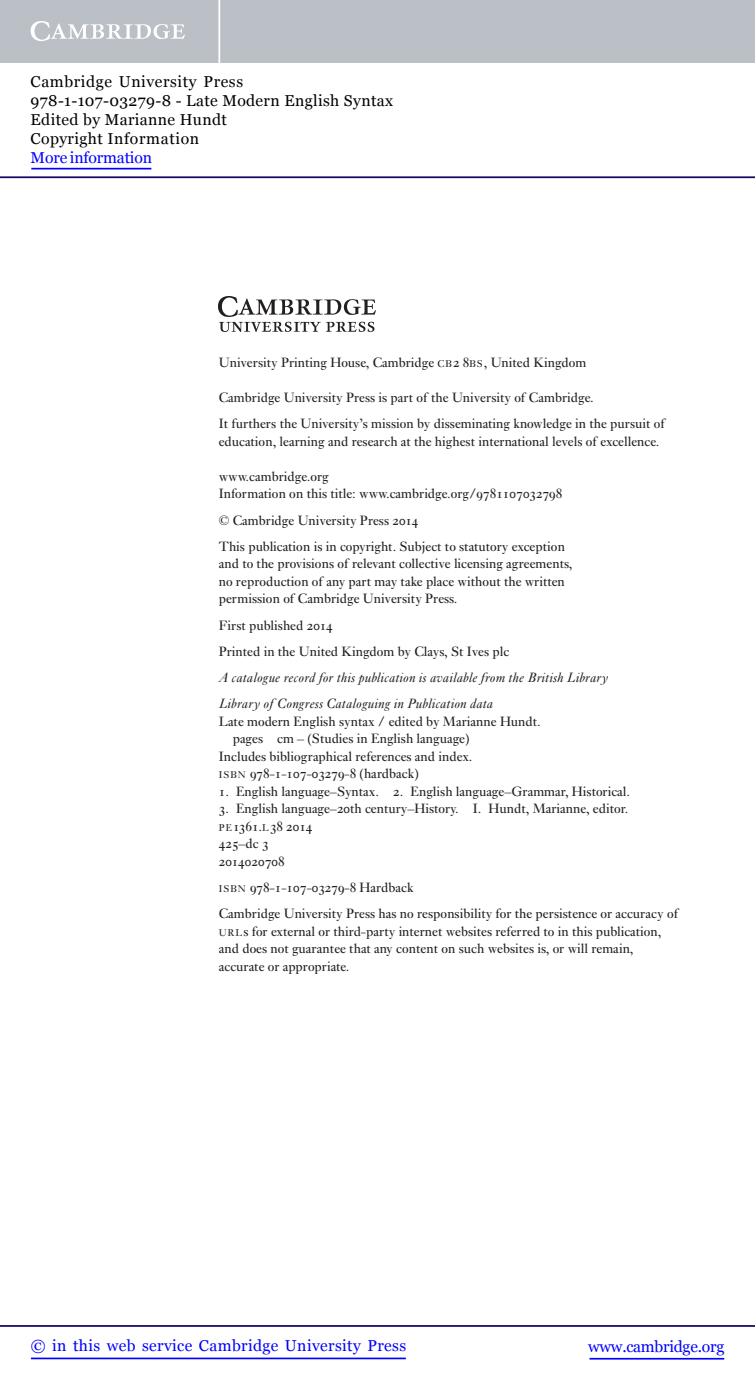
<style>
.page{position:relative;width:755px;height:1385px;background:#fff}
.page>*{position:absolute;margin:0;border:0;box-sizing:border-box;transform-origin:0 0}
.t1{font:15.75px/18.9px "Georgia";letter-spacing:.025em;color:#000}
.t2{font:15.75px "Georgia";letter-spacing:.025em;color:#00f}
.t3{font:15.75px "Georgia";letter-spacing:-.015em;color:#00f}
.t4{font:15.75px "Georgia";letter-spacing:-.01em;color:#00f}
.t5{font:14px/17.5px "Ehrhardt MT Std";color:#231f20}
.t6{font:italic 14px/26.2px "Ehrhardt MT Std";color:#231f20}
.t7{font:14px/17.5px "Ehrhardt Exp";color:#231f20}
.s1{font-size:10.15px}
.s2{font-family:"Ehrhardt Exp"}
.s3{font-family:"Ehrhardt MT Std";font-size:10.15px}
.s4{font-family:"Ehrhardt MT Std"}
</style>
<div class="page">
<img style="left:218px;top:297px;width:157px;height:34px">
<hr style="left:589px;top:1358px;width:134px;height:1px;background:#00f">
<hr style="left:0;top:1325px;width:754px;height:2px;background:#150666">
<hr style="left:31px;top:1357px;width:374px;height:2px;background:#00f">
<div style="left:0;top:0;width:754px;height:63px;background:#bac0c6"></div>
<svg style="left:31px;top:21px;width:154px;height:20px"></svg>
<hr style="left:218px;top:0;width:2px;height:63px;background:#fff">
<hr style="left:0;top:176px;width:754px;height:2px;background:#150666">
<hr style="left:31px;top:168px;width:120px;height:1px;background:#00f">
<p class="t1" style="left:31px;top:73px;width:364px">Cambridge University Press<br>978-1-107-03279-8 - Late Modern English Syntax<br>Edited by Marianne Hundt<br>Copyright Information</p>
<p class="t4" style="left:31px;top:148px;width:123px">More information</p>
<p class="t5" style="left:219px;top:355px;width:369px">University Printing House, Cambridge <span class="s1">CB</span><span class="s2">2 8</span> <span class="s1">BS</span> , United Kingdom</p>
<p class="t5" style="left:219px;top:386px;width:447px;line-height:26.2px">Cambridge University Press is part of the University of Cambridge.<br>It furthers the University’s mission by disseminating knowledge in the pursuit of</p>
<p class="t5" style="left:219px;top:434px;width:442px">education, learning and research at the highest international levels of excellence.</p>
<p class="t5" style="left:219px;top:469px;width:345px">www.cambridge.org<br>Information on this title: www.cambridge.org/<span class="s2">9781107032798</span></p>
<p class="t5" style="left:219px;top:508px;width:347px;line-height:26.2px">© Cambridge University Press <span class="s2">2014<br></span>This publication is in copyright. Subject to statutory exception</p>
<p class="t5" style="left:219px;top:556px;width:355px">and to the provisions of relevant collective licensing agreements, no reproduction of any part may take place without the written permission of Cambridge University Press.</p>
<p class="t5" style="left:219px;top:613px;width:292px;line-height:26.2px">First published <span class="s2">2014<br></span>Printed in the United Kingdom by Clays, St Ives plc</p>
<p class="t6" style="left:219px;top:666px;width:391px">A catalogue record for this publication is available from the British Library<br>Library of Congress Cataloguing in Publication data</p>
<p class="t5" style="left:219px;top:714px;width:323px">Late modern English syntax / edited by Marianne Hundt.</p>
<p class="t5" style="left:233px;top:731px;width:238px">pages cm – (Studies in English language)</p>
<p class="t5" style="left:219px;top:749px;width:255px">Includes bibliographical references and index.</p>
<p class="t7" style="left:219px;top:766px;width:201px"><span class="s3">ISBN</span> 978<span class="s4">-</span>1-107-03279-8 <span class="s4">(hardback)</span></p>
<p class="t5" style="left:219px;top:784px;width:412px"><span class="s2">1</span>. English language–Syntax. <span class="s2">2</span>. English language–Grammar, Historical.</p>
<p class="t5" style="left:219px;top:801px;width:411px"><span class="s2">3</span>. English language–<span class="s2">20</span>th century–History. I. Hundt, Marianne, editor.</p>
<p class="t7" style="left:219px;top:818px;width:95px"><span class="s3">PE</span>1361<span class="s4">.</span> <span class="s3">L</span>38 2014<br>425<span class="s4">–dc</span> 3<br>2014020708</p>
<p class="t7" style="left:219px;top:879px;width:196px"><span class="s3">ISBN</span> 978<span class="s4">-</span>1<span class="s4">-</span>107<span class="s4">-</span>03279<span class="s4">-</span>8 <span class="s4">Hardback</span></p>
<p class="t5" style="left:219px;top:906px;width:460px">Cambridge University Press has no responsibility for the persistence or accuracy of <span class="s1">URL</span> s for external or third-party internet websites referred to in this publication, and does not guarantee that any content on such websites is, or will remain, accurate or appropriate.</p>
<p class="t2" style="left:31px;top:1336px;width:376px">© in this web service Cambridge University Press</p>
<p class="t3" style="left:587px;top:1336px;width:137px">www.cambridge.org</p>
</div>
